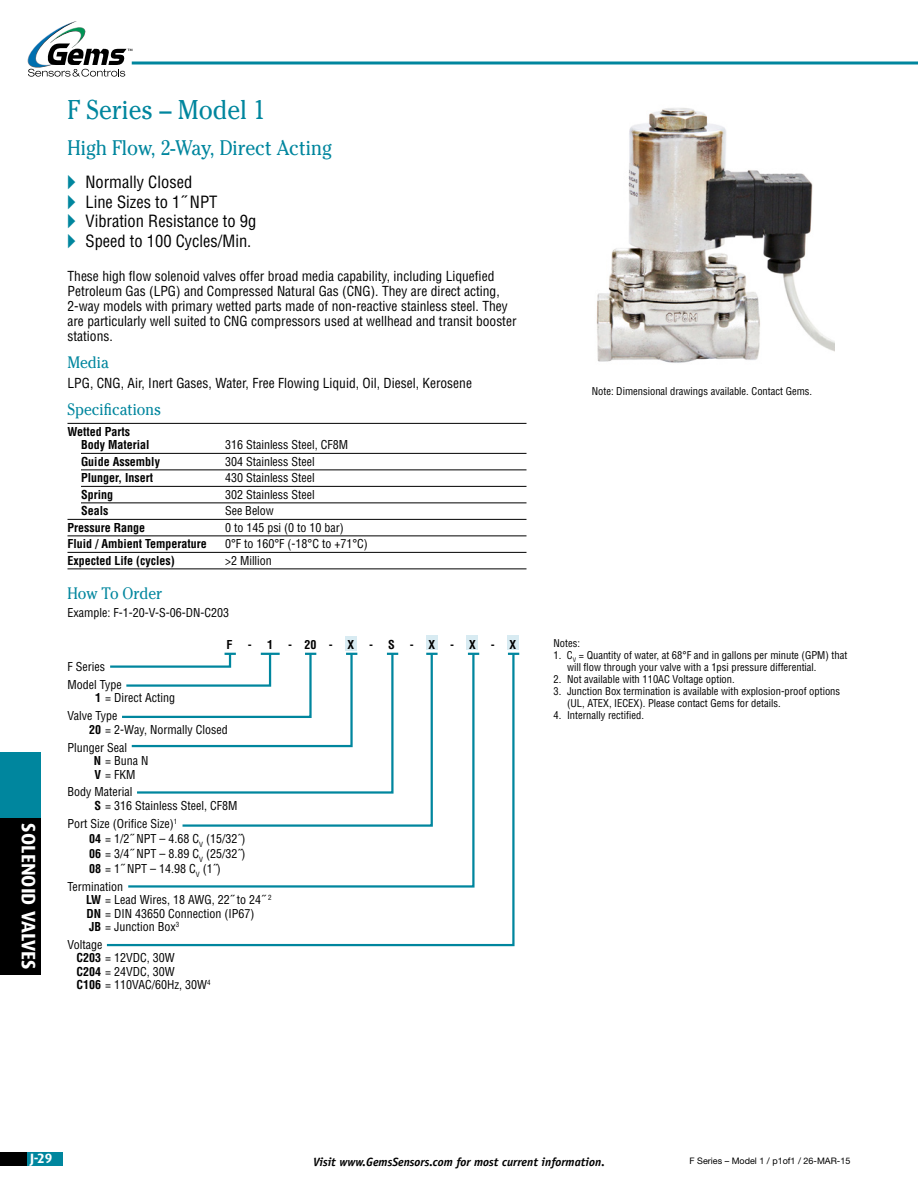
<style>
.page{position:relative;width:918px;height:1188px;background:#fff}
.page>*{position:absolute;margin:0;border:0;box-sizing:border-box;transform-origin:0 0}
.t1{font:27px "Cheltenham";color:#00869e;scale:.9 1}
.t2{font:21px "Cheltenham";color:#00869e;scale:.9 1}
.t3{font:700 19.5px "Dax";color:#fff}
.t4{font:condensed 16.5px/19.5px "Helvetica";color:#000}
.t5{font:16.5px "Cheltenham";color:#00869e;scale:.9 1}
.t6{font:condensed 13.5px/15px "Helvetica";color:#000}
.t7{font:700 13.5px "Dax";color:#fff}
.t8{font:condensed 12px/13.5px "Helvetica";color:#000}
.t9{font:700 condensed 12px/13.5px "Helvetica";color:#000}
.t10{font:italic 700 12px "Officina Sans";color:#000}
.t11{font:condensed 10.5px/12px "Helvetica";color:#000}
.t12{font:9px "Helvetica Neue LT Std";color:#000}
.s1{font-weight:700}
</style>
<div class="page">
<div style="left:25px;top:1152px;width:38px;height:14px;background:#00869e"></div>
<hr style="left:132px;top:62px;width:786px;height:2px;background:#00869e">
<div style="left:0;top:1152px;width:27px;height:14px;background:#000"></div>
<svg style="left:27px;top:21px;width:105px;height:56px"></svg>
<div style="left:0;top:753px;width:40px;height:67px;background:#00869e"></div>
<div style="left:0;top:818px;width:40px;height:157px;background:#000"></div>
<hr style="left:68px;top:423px;width:458px;height:1px;background:#000">
<hr style="left:81px;top:453px;width:445px;height:1px;background:#000">
<hr style="left:81px;top:470px;width:445px;height:1px;background:#000">
<hr style="left:81px;top:486px;width:445px;height:1px;background:#000">
<hr style="left:81px;top:502px;width:445px;height:1px;background:#000">
<hr style="left:68px;top:519px;width:458px;height:1px;background:#000">
<hr style="left:68px;top:536px;width:458px;height:1px;background:#000">
<hr style="left:68px;top:552px;width:458px;height:1px;background:#000">
<hr style="left:68px;top:568px;width:458px;height:1px;background:#000">
<div style="left:345px;top:636px;width:12px;height:15px;background:#d8ebf2"></div>
<div style="left:427px;top:635px;width:11px;height:15px;background:#d8ebf2"></div>
<div style="left:467px;top:635px;width:11px;height:15px;background:#d8ebf2"></div>
<div style="left:507px;top:635px;width:12px;height:15px;background:#d8ebf2"></div>
<svg style="left:106px;top:652px;width:410px;height:295px"></svg>
<img style="left:596px;top:108px;width:238px;height:255px">
<h3 class="t3" style="left:39px;top:823px;width:148px;rotate:90deg">SOLENOID VALVES</h3>
<h1 class="t1" style="left:68px;top:94px;width:222px">F Series – Model 1</h1>
<h2 class="t2" style="left:68px;top:136px;width:295px">High Flow, 2-Way, Direct Acting</h2>
<h3 class="t4" style="left:86px;top:172px;width:172px">Normally Closed<br>Line Sizes to 1˝ NPT<br>Vibration Resistance to 9g<br>Speed to 100 Cycles/Min.</h3>
<p class="t6" style="left:68px;top:269px;width:451px">These high flow solenoid valves offer broad media capability, including Liquefied Petroleum Gas (LPG) and Compressed Natural Gas (CNG). They are direct acting, 2-way models with primary wetted parts made of non-reactive stainless steel. They are particularly well suited to CNG compressors used at wellhead and transit booster stations.</p>
<h3 class="t5" style="left:68px;top:353px;width:47px">Media</h3>
<p class="t6" style="left:68px;top:375px;width:406px">LPG, CNG, Air, Inert Gases, Water, Free Flowing Liquid, Oil, Diesel, Kerosene</p>
<h3 class="t5" style="left:68px;top:399px;width:106px">Specifications</h3>
<p class="t9" style="left:81px;top:425px;width:70px;text-indent:-14px">Wetted Parts<br>Body Material</p>
<p class="t8" style="left:225px;top:438px;width:125px">316 Stainless Steel, CF8M</p>
<p class="t9" style="left:81px;top:455px;width:80px">Guide Assembly</p>
<p class="t8" style="left:225px;top:455px;width:91px">304 Stainless Steel</p>
<p class="t9" style="left:81px;top:471px;width:74px">Plunger, Insert</p>
<p class="t8" style="left:225px;top:471px;width:91px">430 Stainless Steel</p>
<p class="t9" style="left:81px;top:488px;width:34px">Spring</p>
<p class="t8" style="left:225px;top:488px;width:91px">302 Stainless Steel</p>
<p class="t9" style="left:81px;top:504px;width:29px">Seals</p>
<p class="t8" style="left:225px;top:504px;width:50px">See Below</p>
<p class="t9" style="left:68px;top:521px;width:79px">Pressure Range</p>
<p class="t8" style="left:225px;top:521px;width:120px">0 to 145 psi (0 to 10 bar)</p>
<p class="t9" style="left:68px;top:537px;width:141px">Fluid / Ambient Temperature</p>
<p class="t8" style="left:225px;top:537px;width:144px">0°F to 160°F (-18°C to +71°C)</p>
<p class="t9" style="left:68px;top:554px;width:109px">Expected Life (cycles)</p>
<p class="t8" style="left:225px;top:554px;width:48px">&gt;2 Million</p>
<h3 class="t5" style="left:68px;top:584px;width:107px">How To Order</h3>
<p class="t8" style="left:68px;top:606px;width:163px">Example: F-1-20-V-S-06-DN-C203</p>
<p class="t9" style="left:226px;top:637px;width:7px">F</p>
<p class="t9" style="left:248px;top:637px;width:27px">- 1</p>
<p class="t9" style="left:288px;top:637px;width:230px">-20-X-S-X-X-X</p>
<p class="t8" style="left:68px;top:658px;width:56px;line-height:17.9px">F Series<br>Model Type</p>
<p class="t8" style="left:68px;top:689px;width:109px;line-height:17.9px;text-indent:28px"><span class="s1">1</span> = Direct Acting<br>Valve Type</p>
<p class="t8" style="left:67px;top:720px;width:162px;line-height:17.9px;text-indent:22px"><span class="s1">20</span> = 2-Way, Normally Closed<br>Plunger Seal</p>
<p class="t8" style="left:94px;top:754px;width:56px"><span class="s1">N</span> = Buna N<br><span class="s1">V</span> = FKM</p>
<p class="t8" style="left:95px;top:785px;width:145px;text-indent:-27px">Body Material<br><span class="s1">S</span> = 316 Stainless Steel, CF8M</p>
<p class="t8" style="left:89px;top:816px;width:158px;line-height:15px;text-indent:-22px">Port Size (Orifice Size)<sup>1<br></sup><span class="s1">04</span> = 1/2˝ NPT – 4.68 C<sub>V</sub> (15/32˝)<br><span class="s1">06</span> = 3/4˝ NPT – 8.89 C<sub>V</sub> (25/32˝)<br><span class="s1">08</span> = 1˝ NPT – 14.98 C<sub>V</sub> (1˝)</p>
<p class="t8" style="left:86px;top:879px;width:187px;text-indent:-19px">Termination<br><span class="s1">LW</span> = Lead Wires, 18 AWG, 22˝ to 24˝ <sup>2<br></sup><span class="s1">DN</span> = DIN 43650 Connection (IP67)<br><span class="s1">JB</span> = Junction Box<sup>3</sup></p>
<p class="t8" style="left:77px;top:938px;width:136px;text-indent:-9px">Voltage<br><span class="s1">C203</span> = 12VDC, 30W<br><span class="s1">C204</span> = 24VDC, 30W<br><span class="s1">C106</span> = 110VAC/60Hz, 30W<sup>4</sup></p>
<p class="t11" style="left:592px;top:385px;width:222px">Note: Dimensional drawings available. Contact Gems.</p>
<p class="t11" style="left:553px;top:637px;width:28px">Notes:</p>
<p class="t11" style="left:567px;top:649px;width:282px;text-indent:-14px">1. C<sub>V</sub> = Quantity of water, at 68°F and in gallons per minute (GPM) that will flow through your valve with a 1psi pressure differential.</p>
<p class="t11" style="left:553px;top:673px;width:183px">2. Not available with 110AC Voltage option.</p>
<p class="t11" style="left:567px;top:685px;width:275px;text-indent:-14px">3. Junction Box termination is available with explosion-proof options (UL, ATEX, IECEX). Please contact Gems for details.</p>
<p class="t11" style="left:553px;top:709px;width:92px">4. Internally rectified.</p>
<p class="t7" style="left:30px;top:1151px;width:24px">J-29</p>
<p class="t10" style="left:313px;top:1154px;width:293px">Visit www.GemsSensors.com for most current information.</p>
<p class="t12" style="left:690px;top:1156px;width:162px">F Series – Model 1 / p1of1 / 26-MAR-15</p>
</div>
